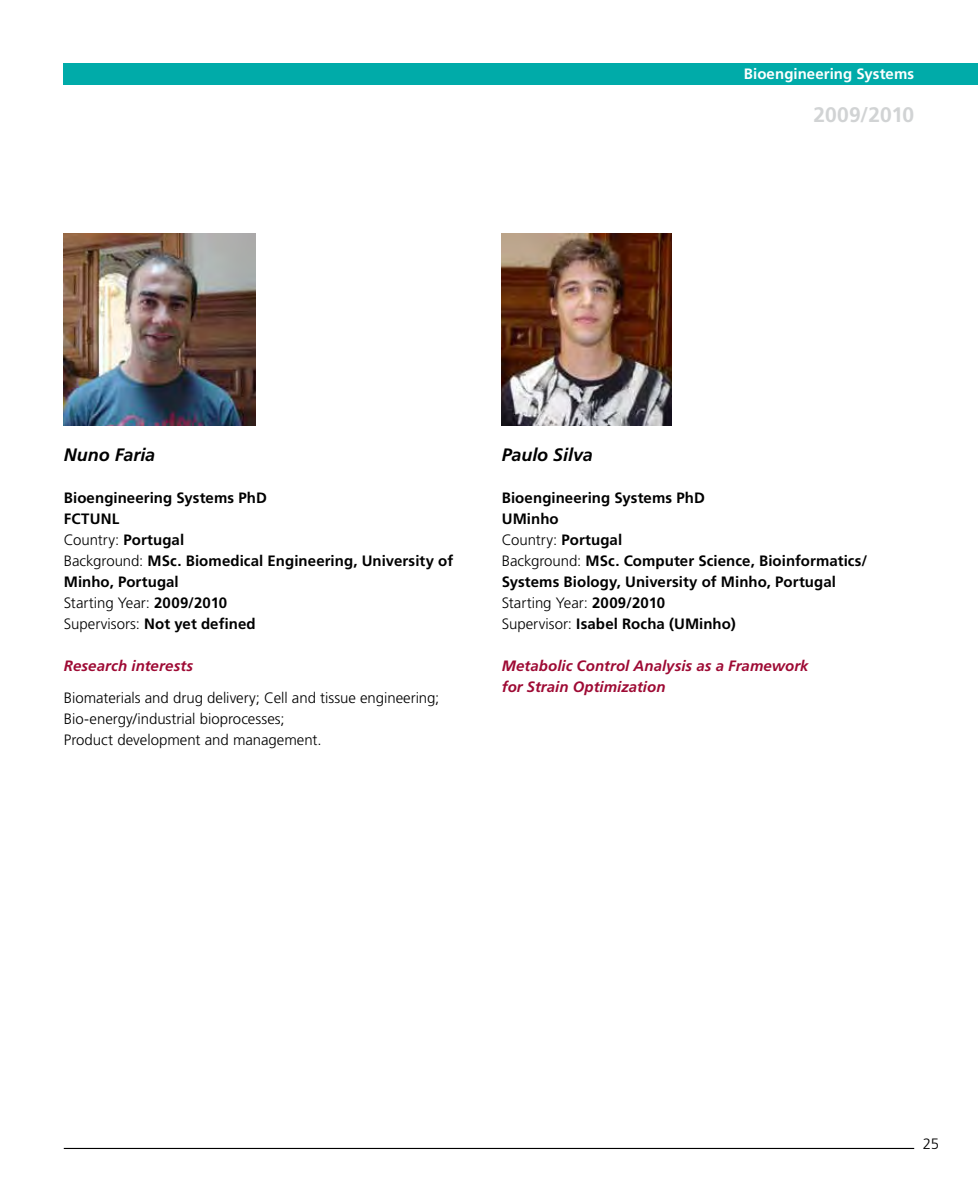
<style>
.page{position:relative;width:978px;height:1191px;background:#fff}
.page>*{position:absolute;margin:0;border:0;box-sizing:border-box;transform-origin:0 0}
.t1{font:700 21px "Frutiger LT Std";color:#d1d3d4}
.t2{font:italic 700 18px "Frutiger LT Std";letter-spacing:-.005em;color:#000}
.t3{font:700 15px/21px "Frutiger LT Std";letter-spacing:.005em;color:#000}
.t4{font:300 15px/21px "Frutiger LT Std";color:#000}
.t5{font:italic 700 15px/21px "Frutiger LT Std";letter-spacing:.005em;color:#9e0a34}
.t6{font:700 15px "Frutiger LT Std";letter-spacing:.005em;color:#fff}
.s1{font-weight:300}
</style>
<div class="page">
<div style="left:64px;top:64px;width:914px;height:21px;background:#00aba9"></div>
<hr style="left:64px;top:1147px;width:850px;height:2px;background:#000">
<img style="left:64px;top:234px;width:191px;height:191px">
<img style="left:502px;top:234px;width:170px;height:191px">
<p class="t6" style="left:744px;top:65px;width:172px">Bioengineering Systems</p>
<h1 class="t1" style="left:813px;top:102px;width:102px">2009/2010</h1>
<p class="t2" style="left:64px;top:444px;width:93px">Nuno Faria</p>
<p class="t3" style="left:64px;top:488px;width:391px">Bioengineering Systems PhD<br>FCTUNL<br><span class="s1">Country:</span> Portugal<br><span class="s1">Background:</span> MSc. Biomedical Engineering, University of<br>Minho, Portugal<br><span class="s1">Starting Year:</span> 2009/2010<br><span class="s1">Supervisors:</span> Not yet defined</p>
<p class="t5" style="left:64px;top:656px;width:131px">Research interests</p>
<p class="t4" style="left:64px;top:687px;width:377px">Biomaterials and drug delivery; Cell and tissue engineering;<br>Bio‑energy/industrial bioprocesses;<br>Product development and management.</p>
<p class="t2" style="left:502px;top:444px;width:93px">Paulo Silva</p>
<p class="t3" style="left:502px;top:488px;width:367px">Bioengineering Systems PhD<br>UMinho<br><span class="s1">Country:</span> Portugal<br><span class="s1">Background:</span> MSc. Computer Science, Bioinformatics/<br>Systems Biology, University of Minho, Portugal<br><span class="s1">Starting Year:</span> 2009/2010<br><span class="s1">Supervisor:</span> Isabel Rocha (UMinho)</p>
<p class="t5" style="left:502px;top:656px;width:308px">Metabolic Control Analysis as a Framework for Strain Optimization</p>
<p class="t4" style="left:923px;top:1133px;width:18px">25</p>
</div>
